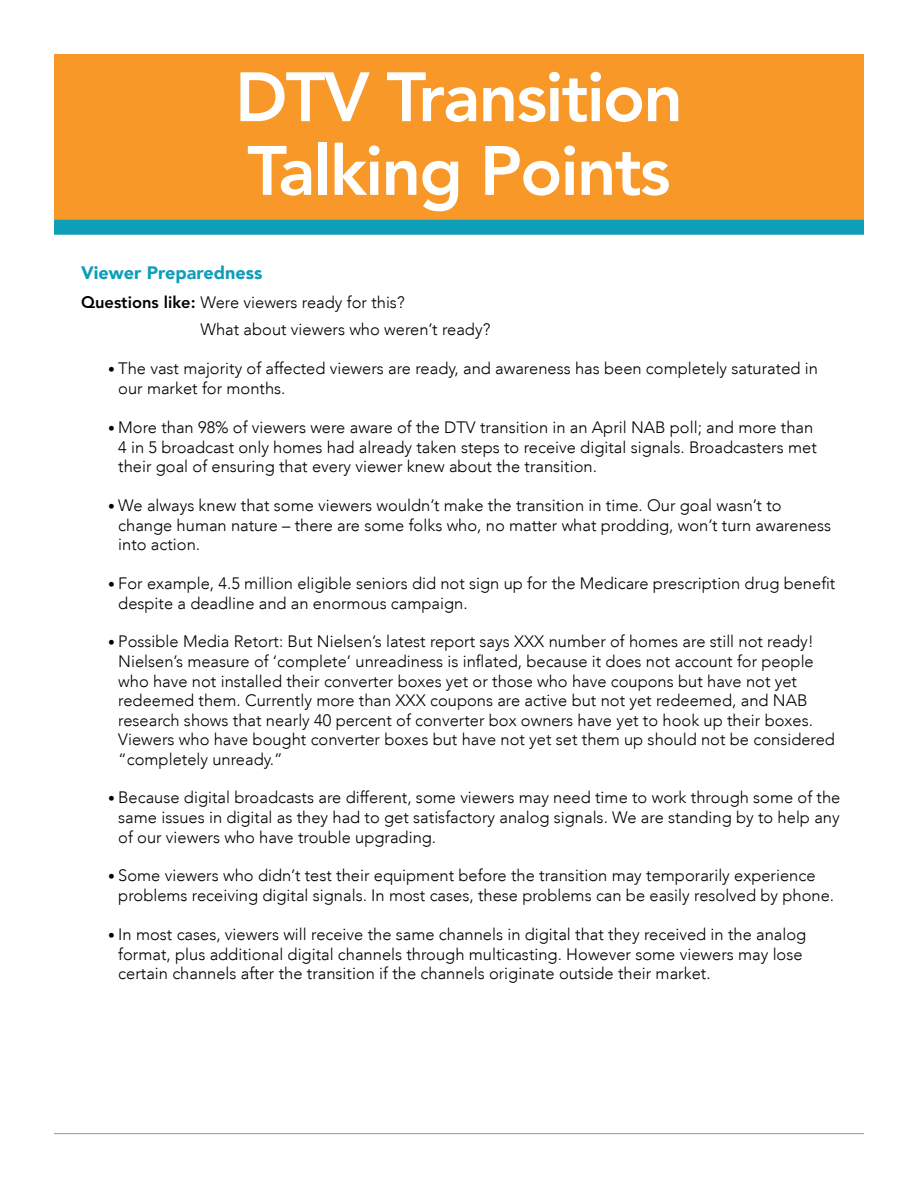
<style>
.page{position:relative;width:918px;height:1188px;background:#fff}
.page>*{position:absolute;margin:0;border:0;box-sizing:border-box;transform-origin:0 0}
.t1{font:800 69px/73.7px "Avenir LT Std";letter-spacing:-.025em;color:#fff}
.t2{font:900 18px "Avenir LT";color:#0e9eb8}
.t3{font:300 16.5px/19.5px "Avenir LT";color:#000}
.s1{font-family:"Avenir LT Std";font-weight:800}
.s2{font-weight:400;font-size:13.5px}
</style>
<div class="page">
<div style="left:54px;top:54px;width:810px;height:174px;background:#f89828"></div>
<div style="left:54px;top:220px;width:810px;height:15px;background:#0e9eb8"></div>
<hr style="left:54px;top:1133px;width:810px;height:1px;background:#939598">
<h1 class="t1" style="left:235px;top:61px;width:449px">DTV Transition<br>Talking Points</h1>
<p class="t2" style="left:81px;top:262px;width:183px">Viewer Preparedness</p>
<p class="t3" style="left:200px;top:289px;width:291px;line-height:27px;text-indent:-119px"><span class="s1">Questions like:</span> Were viewers ready for this?<br>What about viewers who weren’t ready?</p>
<p class="t3" style="left:118px;top:359px;width:701px;text-indent:-10px"><span class="s2">•</span> The vast majority of affected viewers are ready, and awareness has been completely saturated in our market for months.</p>
<p class="t3" style="left:118px;top:418px;width:700px;text-indent:-10px"><span class="s2">•</span> More than 98% of viewers were aware of the DTV transition in an April NAB poll; and more than<br>4 in 5 broadcast only homes had already taken steps to receive digital signals. Broadcasters met their goal of ensuring that every viewer knew about the transition.</p>
<p class="t3" style="left:118px;top:496px;width:714px;text-indent:-10px"><span class="s2">•</span> We always knew that some viewers wouldn’t make the transition in time. Our goal wasn’t to change human nature – there are some folks who, no matter what prodding, won’t turn awareness into action.</p>
<p class="t3" style="left:118px;top:574px;width:719px;text-indent:-10px"><span class="s2">•</span> For example, 4.5 million eligible seniors did not sign up for the Medicare prescription drug benefit despite a deadline and an enormous campaign.</p>
<p class="t3" style="left:118px;top:632px;width:718px;text-indent:-10px"><span class="s2">•</span> Possible Media Retort: But Nielsen’s latest report says XXX number of homes are still not ready!<br>Nielsen’s measure of ‘complete’ unreadiness is inflated, because it does not account for people who have not installed their converter boxes yet or those who have coupons but have not yet redeemed them. Currently more than XXX coupons are active but not yet redeemed, and NAB research shows that nearly 40 percent of converter box owners have yet to hook up their boxes.<br>Viewers who have bought converter boxes but have not yet set them up should not be considered “completely unready.”</p>
<p class="t3" style="left:118px;top:788px;width:724px;text-align:justify;text-indent:-10px"><span class="s2">•</span> Because digital broadcasts are different, some viewers may need time to work through some of the same issues in digital as they had to get satisfactory analog signals. We are standing by to help any of our viewers who have trouble upgrading.</p>
<p class="t3" style="left:118px;top:866px;width:717px;text-indent:-10px"><span class="s2">•</span> Some viewers who didn’t test their equipment before the transition may temporarily experience problems receiving digital signals. In most cases, these problems can be easily resolved by phone.</p>
<p class="t3" style="left:118px;top:925px;width:690px;text-indent:-10px"><span class="s2">•</span> In most cases, viewers will receive the same channels in digital that they received in the analog format, plus additional digital channels through multicasting. However some viewers may lose certain channels after the transition if the channels originate outside their market.</p>
</div>
